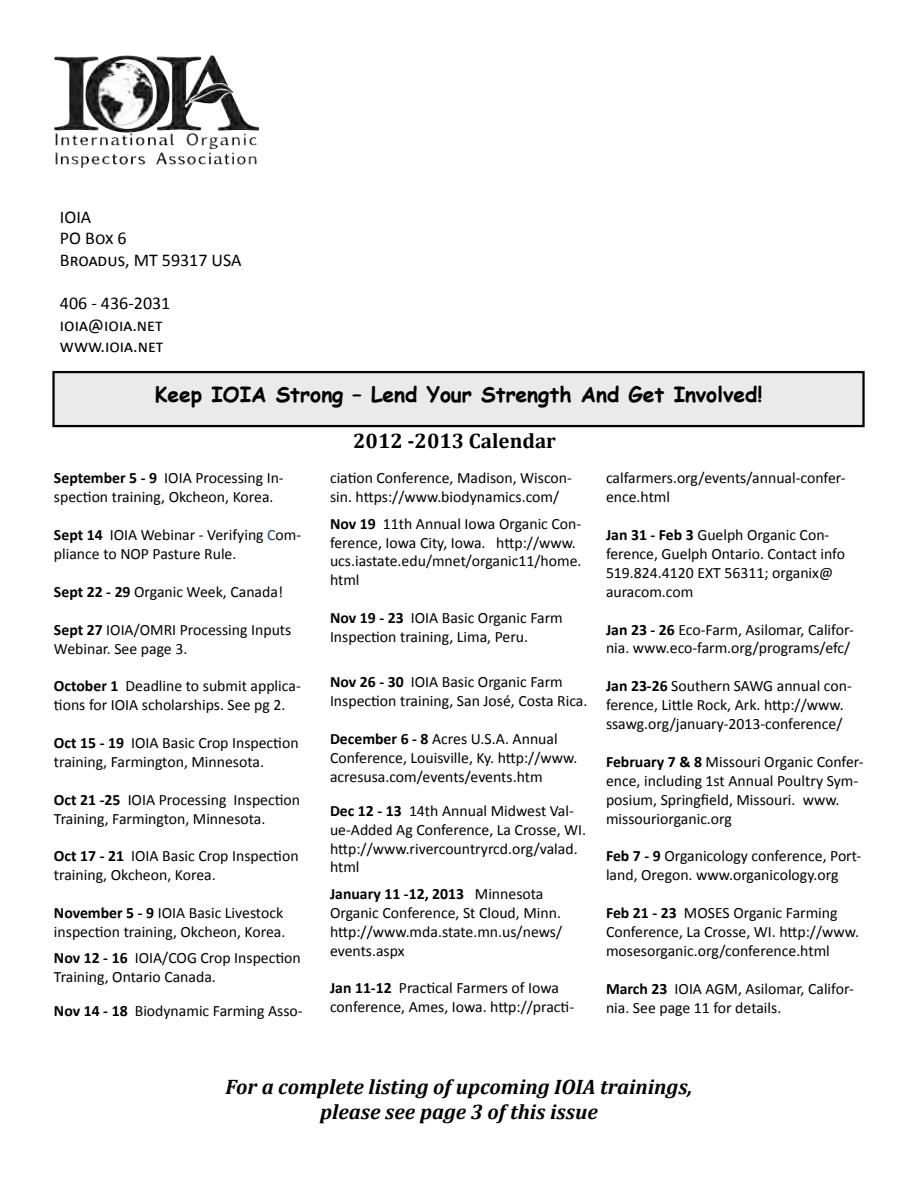
<style>
.page{position:relative;width:918px;height:1188px;background:#fff}
.page>*{position:absolute;margin:0;border:0;box-sizing:border-box;transform-origin:0 0}
.t1{font:italic 700 21px/25.2px "Cambria";color:#000;text-align:center}
.t2{font:700 21px "Comic Sans MS";color:#000}
.t3{font:700 21px "Cambria";color:#000}
.t4{font:18px/21.6px "Calibri";color:#000}
.t5{font:15.75px/18.9px "Calibri";color:#000}
.s1{font-weight:700}
.s2{color:#1f497d}
</style>
<div class="page">
<div style="left:54px;top:372px;width:810px;height:54px;background:#eaeaea"></div>
<div style="left:52px;top:371px;width:813px;height:56px;border:2px solid #000"></div>
<img style="left:54px;top:55px;width:180px;height:78px">
<p class="t4" style="left:60px;top:206px;width:183px">IOIA<br>PO Box 6<br>Broadus, MT 59317 USA</p>
<p class="t4" style="left:60px;top:292px;width:112px">406 - 436-2031 ioia@ioia.net www.ioia.net</p>
<h1 class="t2" style="left:155px;top:379px;width:609px">Keep IOIA Strong – Lend Your Strength And Get Involved!</h1>
<p class="t5" style="left:54px;top:469px;width:231px"><span class="s1">September 5 - 9</span> IOIA Processing In&shy;spection training, Okcheon, Korea.</p>
<p class="t5" style="left:54px;top:525px;width:249px"><span class="s1">Sept 14</span> IOIA Webinar - Verifying <span class="s2">C</span>om&shy;pliance to NOP Pasture Rule.</p>
<p class="t5" style="left:54px;top:582px;width:231px"><span class="s1">Sept 22 - 29</span> Organic Week, Canada!</p>
<p class="t5" style="left:54px;top:620px;width:239px"><span class="s1">Sept 27</span> IOIA/OMRI Processing Inputs<br>Webinar. See page 3.</p>
<p class="t5" style="left:54px;top:677px;width:248px"><span class="s1">October 1</span> Deadline to submit applica&shy;tions for IOIA scholarships. See pg 2.</p>
<p class="t5" style="left:54px;top:733px;width:246px"><span class="s1">Oct 15 - 19</span> IOIA Basic Crop Inspection training, Farmington, Minnesota.</p>
<p class="t5" style="left:54px;top:790px;width:248px"><span class="s1">Oct 21 -25</span> IOIA Processing Inspection<br>Training, Farmington, Minnesota.</p>
<p class="t5" style="left:54px;top:847px;width:246px"><span class="s1">Oct 17 - 21</span> IOIA Basic Crop Inspection training, Okcheon, Korea.</p>
<p class="t5" style="left:54px;top:903px;width:233px"><span class="s1">November 5 - 9</span> IOIA Basic Livestock inspection training, Okcheon, Korea.</p>
<p class="t5" style="left:54px;top:949px;width:248px"><span class="s1">Nov 12 - 16</span> IOIA/COG Crop Inspection<br>Training, Ontario Canada.</p>
<p class="t5" style="left:54px;top:1002px;width:250px"><span class="s1">Nov 14 - 18</span> Biodynamic Farming Asso-</p>
<h1 class="t3" style="left:353px;top:426px;width:204px">2012 -2013 Calendar</h1>
<p class="t5" style="left:330px;top:469px;width:243px">ciation Conference, Madison, Wiscon&shy;sin. https://www.biodynamics.com/</p>
<p class="t5" style="left:330px;top:514px;width:253px"><span class="s1">Nov 19</span> 11th Annual Iowa Organic Con&shy;ference, Iowa City, Iowa. http://www. ucs.iastate.edu/mnet/organic11/home. html</p>
<p class="t5" style="left:330px;top:609px;width:234px"><span class="s1">Nov 19 - 23</span> IOIA Basic Organic Farm<br>Inspection training, Lima, Peru.</p>
<p class="t5" style="left:330px;top:673px;width:259px"><span class="s1">Nov 26 - 30</span> IOIA Basic Organic Farm<br>Inspection training, San José, Costa Rica.</p>
<p class="t5" style="left:330px;top:729px;width:249px"><span class="s1">December 6 - 8</span> Acres U.S.A. Annual<br>Conference, Louisville, Ky. http://www. acresusa.com/events/events.htm</p>
<p class="t5" style="left:330px;top:801px;width:258px"><span class="s1">Dec 12 - 13</span> 14th Annual Midwest Val&shy;ue-Added Ag Conference, La Crosse, WI. http://www.rivercountryrcd.org/valad. html</p>
<p class="t5" style="left:330px;top:884px;width:234px"><span class="s1">January 11 -12, 2013</span> Minnesota<br>Organic Conference, St Cloud, Minn. http://www.mda.state.mn.us/news/ events.aspx</p>
<p class="t5" style="left:330px;top:979px;width:246px"><span class="s1">Jan 11-12</span> Practical Farmers of Iowa conference, Ames, Iowa. http://practi-</p>
<p class="t5" style="left:606px;top:469px;width:241px">calfarmers.org/events/annual-confer&shy;ence.html</p>
<p class="t5" style="left:606px;top:525px;width:241px"><span class="s1">Jan 31 - Feb 3</span> Guelph Organic Con&shy;ference, Guelph Ontario. Contact info<br>519.824.4120 EXT 56311; organix@ auracom.com</p>
<p class="t5" style="left:606px;top:620px;width:249px"><span class="s1">Jan 23 - 26</span> Eco-Farm, Asilomar, Califor&shy;nia. www.eco-farm.org/programs/efc/</p>
<p class="t5" style="left:606px;top:677px;width:247px"><span class="s1">Jan 23-26</span> Southern SAWG annual con&shy;ference, Little Rock, Ark. http://www. ssawg.org/january-2013-conference/</p>
<p class="t5" style="left:606px;top:752px;width:259px"><span class="s1">February 7 &amp; 8</span> Missouri Organic Confer&shy;ence, including 1st Annual Poultry Sym&shy;posium, Springfield, Missouri. www. missouriorganic.org</p>
<p class="t5" style="left:606px;top:847px;width:257px"><span class="s1">Feb 7 - 9</span> Organicology conference, Port&shy;land, Oregon. www.organicology.org</p>
<p class="t5" style="left:606px;top:903px;width:254px"><span class="s1">Feb 21 - 23</span> MOSES Organic Farming<br>Conference, La Crosse, WI. http://www. mosesorganic.org/conference.html</p>
<p class="t5" style="left:606px;top:979px;width:249px"><span class="s1">March 23</span> IOIA AGM, Asilomar, Califor&shy;nia. See page 11 for details.</p>
<h1 class="t1" style="left:226px;top:1073px;width:468px">For a complete listing of upcoming IOIA trainings, please see page 3 of this issue</h1>
</div>
